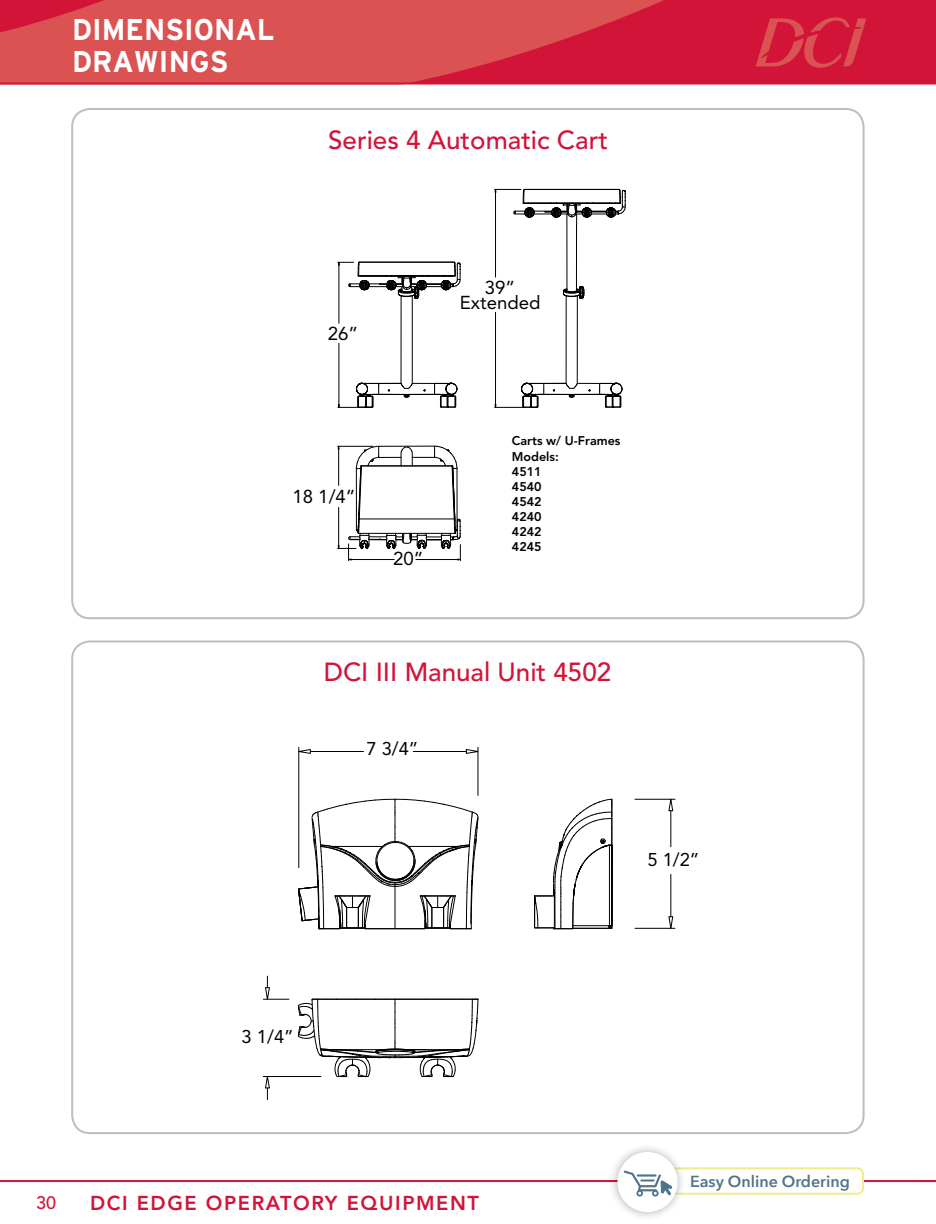
<style>
.page{position:relative;width:936px;height:1224px;background:#fff}
.page>*{position:absolute;margin:0;border:0;box-sizing:border-box;transform-origin:0 0}
.t1{font:700 30px/32.4px "Interstate";color:#fff;scale:.95 1}
.t2{font:500 26px "Avenir";color:#d21439}
.t3{font:800 20px "Avenir";letter-spacing:.08em;color:#d21439}
.t4{font:18.6px/16px "Avenir";color:#000;text-align:center}
.t5{font:18.4px "Avenir";color:#000}
.t6{font:500 18px "Avenir";color:#d21439}
.t7{font:600 16px "Avenir Next";color:#50748a}
.t8{font:800 12.6px/15px "Avenir";color:#000}
</style>
<div class="page">
<div style="left:0;top:0;width:936px;height:84px;background:#d21439"></div>
<svg style="left:0;top:0;width:664px;height:83px;fill:#da5252"></svg>
<svg style="left:756px;top:17px;width:110px;height:51px"></svg>
<hr style="left:0;top:83px;width:936px;height:2px;background:#d21439">
<hr style="left:0;top:1180px;width:936px;height:2px;background:#d21439">
<div style="left:647px;top:1168px;width:216px;height:26px;background:#fff;border-radius:6px"></div>
<div style="left:646px;top:1167px;width:218px;height:28px;border:2px solid #eded8a;border-radius:6px"></div>
<div style="left:609px;top:1143px;width:78px;height:78px;background:#000;opacity:.3"></div>
<div style="left:617px;top:1152px;width:61px;height:60px;background:#fff;border-radius:50%"></div>
<svg style="left:624px;top:1171px;width:48px;height:26px"></svg>
<svg style="left:338px;top:262px;width:123px;height:146px"></svg>
<svg style="left:494px;top:189px;width:132px;height:219px"></svg>
<svg style="left:534px;top:799px;width:78px;height:131px"></svg>
<hr style="left:635px;top:799px;width:40px;height:1px;background:#000">
<hr style="left:635px;top:928px;width:40px;height:1px;background:#000">
<hr style="left:670px;top:811px;width:1px;height:36px;background:#000">
<hr style="left:670px;top:874px;width:1px;height:43px;background:#000">
<svg style="left:668px;top:799px;width:5px;height:12px"></svg>
<svg style="left:668px;top:916px;width:5px;height:13px"></svg>
<svg style="left:254px;top:446px;width:225px;height:688px"></svg>
<h1 class="t1" style="left:35px;top:12px;width:295px">A-DEC<sup>®</sup> CENTURY II</h1>
<h1 class="t1" style="left:72px;top:13px;width:215px">DIMENSIONAL<br>DRAWINGS</h1>
<h2 class="t2" style="left:328px;top:125px;width:281px">Series 4 Automatic Cart</h2>
<h3 class="t4" style="left:328px;top:325px;width:32px">26”</h3>
<h3 class="t4" style="left:292px;top:488px;width:65px">18 1/4”</h3>
<h3 class="t4" style="left:393px;top:551px;width:32px">20”</h3>
<h3 class="t4" style="left:460px;top:279px;width:82px">39”<br>Extended</h3>
<p class="t8" style="left:512px;top:434px;width:110px">Carts w/ U-Frames<br>Models:<br>4511<br>4540<br>4542<br>4240<br>4242<br>4245</p>
<h2 class="t2" style="left:324px;top:657px;width:289px">DCI III Manual Unit 4502</h2>
<h3 class="t5" style="left:366px;top:738px;width:54px">7 3/4”</h3>
<h3 class="t5" style="left:647px;top:849px;width:54px">5 1/2”</h3>
<h3 class="t5" style="left:242px;top:1026px;width:54px">3 1/4”</h3>
<h3 class="t6" style="left:36px;top:1192px;width:22px">30</h3>
<h3 class="t3" style="left:90px;top:1191px;width:391px">DCI EDGE OPERATORY EQUIPMENT</h3>
<p class="t7" style="left:690px;top:1171px;width:161px">Easy Online Ordering</p>
</div>
